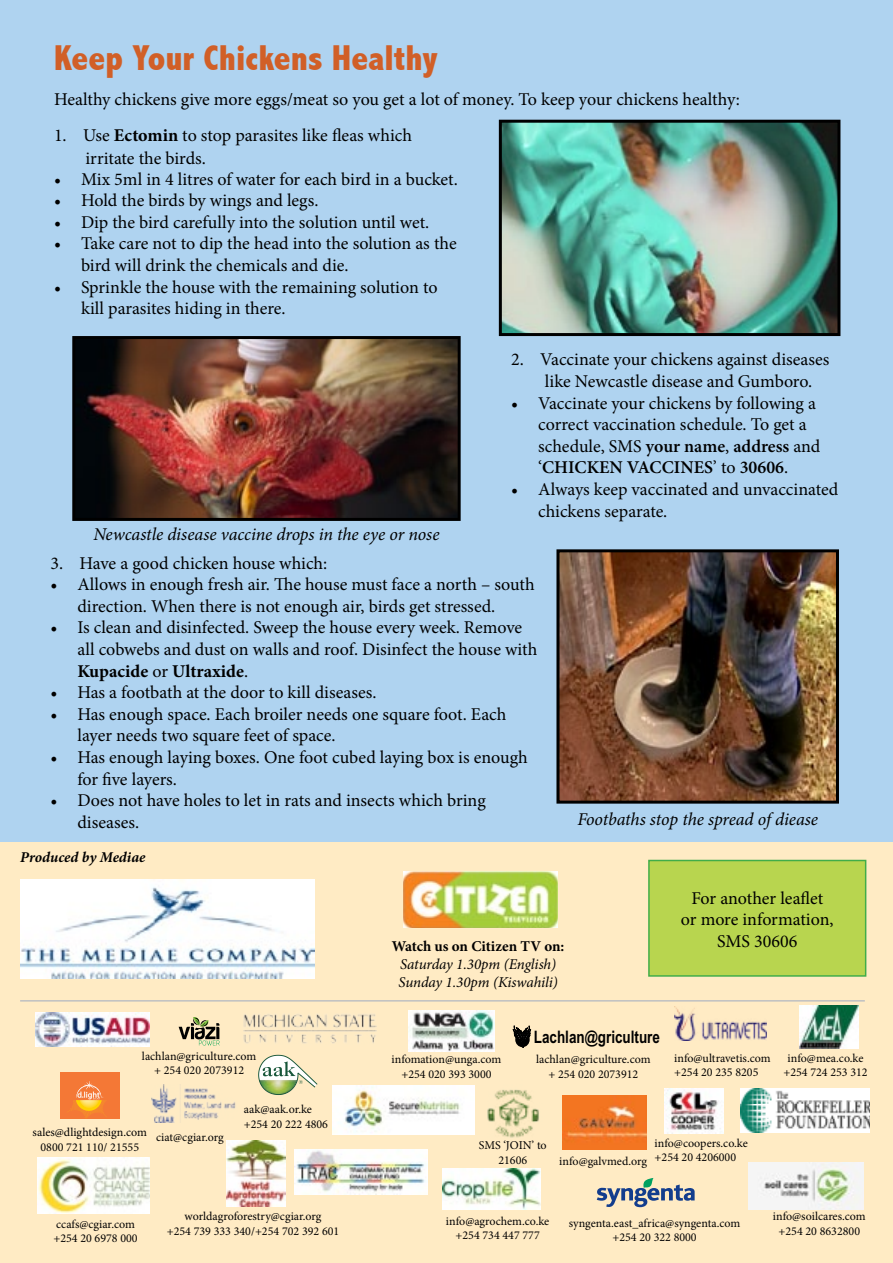
<style>
.page{position:relative;width:893px;height:1263px;background:#fff}
.page>*{position:absolute;margin:0;border:0;box-sizing:border-box;transform-origin:0 0}
.t1{font:800 condensed 36px "Abadi";color:#d15f27}
.t2{font:18px/21.6px "Minion Pro";color:#000}
.t3{font:italic 18px "Minion Pro";letter-spacing:-.005em;color:#000}
.t4{font:700 17.25px "Arial Narrow";color:#000;scale:.95 1}
.t5{font:italic 15px/18px "Minion Pro";letter-spacing:-.01em;color:#000}
.t6{font:700 15px "Minion Pro";letter-spacing:-.005em;color:#000}
.t7{font:italic 700 15px "Minion Pro";letter-spacing:-.005em;color:#000}
.t8{font:12px/14.4px "Minion Pro";color:#000;text-align:center}
.s1{font-weight:700}
.s2{font-weight:600}
</style>
<div class="page">
<div style="left:0;top:0;width:893px;height:842px;background:#afd3f0"></div>
<div style="left:0;top:842px;width:893px;height:421px;background:#ffebc4"></div>
<div style="left:648px;top:860px;width:218px;height:117px;background:#b8d54f;border:2px solid #41ad49"></div>
<hr style="left:20px;top:1000px;width:845px;height:1px;background:#bec0c2">
<img style="left:20px;top:880px;width:295px;height:98px">
<img style="left:403px;top:871px;width:155px;height:57px">
<svg style="left:258px;top:1054px;width:59px;height:41px"></svg>
<img style="left:37px;top:1158px;width:113px;height:56px">
<img style="left:152px;top:1085px;width:86px;height:38px">
<img style="left:664px;top:1088px;width:59px;height:45px">
<img style="left:442px;top:1168px;width:99px;height:41px">
<div style="left:60px;top:1072px;width:59px;height:46px;background:#f47836"></div>
<svg style="left:68px;top:1081px;width:38px;height:37px"></svg>
<img style="left:562px;top:1095px;width:85px;height:55px">
<img style="left:477px;top:1080px;width:66px;height:62px">
<svg style="left:513px;top:1025px;width:18px;height:24px"></svg>
<img style="left:799px;top:1006px;width:59px;height:43px">
<img style="left:244px;top:1013px;width:133px;height:32px">
<img style="left:740px;top:1089px;width:130px;height:43px">
<img style="left:333px;top:1086px;width:142px;height:48px">
<img style="left:748px;top:1163px;width:116px;height:46px">
<svg style="left:597px;top:1178px;width:98px;height:29px;background:#b4b6b1"></svg>
<img style="left:295px;top:1150px;width:133px;height:45px">
<img style="left:674px;top:1006px;width:92px;height:34px">
<img style="left:409px;top:1010px;width:86px;height:41px">
<img style="left:36px;top:1013px;width:113px;height:34px">
<svg style="left:179px;top:1016px;width:41px;height:29px"></svg>
<img style="left:226px;top:1140px;width:60px;height:66px">
<img style="left:503px;top:124px;width:333px;height:208px">
<div style="left:499px;top:120px;width:341px;height:216px;border:3px solid #000"></div>
<img style="left:76px;top:340px;width:381px;height:177px">
<div style="left:72px;top:336px;width:389px;height:185px;border:3px solid #000"></div>
<img style="left:560px;top:553px;width:275px;height:247px">
<div style="left:556px;top:549px;width:283px;height:255px;border:3px solid #000"></div>
<h1 class="t1" style="left:54px;top:38px;width:385px">Keep Your Chickens Healthy</h1>
<p class="t2" style="left:54px;top:89px;width:687px">Healthy chickens give more eggs/meat so you get a lot of money. To keep your chickens healthy:</p>
<p class="t2" style="left:54px;top:125px;width:359px">1. Use <span class="s1">Ectomin</span> to stop parasites like fleas which</p>
<p class="t2" style="left:54px;top:168px;width:405px">• Mix 5ml in 4 litres of water for each bird in a bucket.</p>
<p class="t2" style="left:54px;top:190px;width:266px">• Hold the birds by wings and legs.</p>
<p class="t2" style="left:54px;top:211px;width:377px">• Dip the bird carefully into the solution until wet.</p>
<p class="t2" style="left:81px;top:233px;width:377px;text-indent:-27px">• Take care not to dip the head into the solution as the bird will drink the chemicals and die.</p>
<p class="t2" style="left:81px;top:276px;width:358px;text-indent:-27px">• Sprinkle the house with the remaining solution to kill parasites hiding in there.</p>
<p class="t2" style="left:511px;top:349px;width:320px">2. Vaccinate your chickens against diseases</p>
<p class="t2" style="left:538px;top:392px;width:284px;text-indent:-27px">• Vaccinate your chickens by following a correct vaccination schedule. To get a schedule, SMS <span class="s2">your name</span>, <span class="s2">address</span> and ‘<span class="s2">CHICKEN VACCINES</span>’ to <span class="s2">30606</span>.</p>
<p class="t2" style="left:538px;top:478px;width:302px;text-indent:-27px">• Always keep vaccinated and unvaccinated chickens separate.</p>
<p class="t2" style="left:50px;top:552px;width:278px">3. Have a good chicken house which:</p>
<p class="t2" style="left:77px;top:574px;width:459px;text-indent:-27px">• Allows in enough fresh air. The house must face a north – south direction. When there is not enough air, birds get stressed.</p>
<p class="t2" style="left:77px;top:617px;width:461px;text-indent:-27px">• Is clean and disinfected. Sweep the house every week. Remove all cobwebs and dust on walls and roof. Disinfect the house with<br><span class="s1">Kupacide</span> or <span class="s1">Ultraxide</span>.</p>
<p class="t2" style="left:50px;top:682px;width:328px">• Has a footbath at the door to kill diseases.</p>
<p class="t2" style="left:77px;top:703px;width:430px;text-indent:-27px">• Has enough space. Each broiler needs one square foot. Each layer needs two square feet of space.</p>
<p class="t2" style="left:77px;top:746px;width:452px;text-indent:-27px">• Has enough laying boxes. One foot cubed laying box is enough for five layers.</p>
<p class="t2" style="left:77px;top:790px;width:410px;text-indent:-27px">• Does not have holes to let in rats and insects which bring diseases.</p>
<p class="t2" style="left:85px;top:148px;width:122px">irritate the birds.</p>
<p class="t2" style="left:545px;top:370px;width:269px">like Newcastle disease and Gumboro.</p>
<p class="t3" style="left:93px;top:522px;width:348px">Newcastle disease vaccine drops in the eye or nose</p>
<p class="t3" style="left:577px;top:807px;width:242px">Footbaths stop the spread of diease</p>
<p class="t7" style="left:20px;top:846px;width:127px">Produced by Mediae</p>
<p class="t6" style="left:392px;top:936px;width:174px">Watch us on Citizen TV on:</p>
<p class="t5" style="left:398px;top:956px;width:161px">Saturday 1.30pm (English)<br>Sunday 1.30pm (Kiswahili)</p>
<p class="t4" style="left:534px;top:1024px;width:134px">Lachlan@griculture</p>
<p class="t2" style="left:681px;top:887px;width:154px;text-align:center">For another leaflet<br>or more information,<br>SMS 30606</p>
<p class="t8" style="left:142px;top:1049px;width:116px">lachlan@griculture.com + 254 020 2073912</p>
<p class="t8" style="left:536px;top:1052px;width:116px">lachlan@griculture.com + 254 020 2073912</p>
<p class="t8" style="left:392px;top:1052px;width:111px">infomation@unga.com +254 020 393 3000</p>
<p class="t8" style="left:674px;top:1051px;width:98px;text-align:left">info@ultravetis.com +254 20 235 8205</p>
<p class="t8" style="left:783px;top:1051px;width:86px">info@mea.co.ke +254 724 253 312</p>
<p class="t8" style="left:33px;top:1125px;width:116px">sales@dlightdesign.com<br>0800 721 110/ 21555</p>
<p class="t8" style="left:156px;top:1130px;width:69px">ciat@cgiar.org</p>
<p class="t8" style="left:244px;top:1102px;width:86px;text-align:left">aak@aak.or.ke +254 20 222 4806</p>
<p class="t8" style="left:479px;top:1138px;width:69px">SMS ‘JOIN’ to<br>21606</p>
<p class="t8" style="left:655px;top:1135px;width:95px;text-align:left">info@coopers.co.ke +254 20 4206000</p>
<p class="t8" style="left:559px;top:1154px;width:89px">info@galvmed.org</p>
<p class="t8" style="left:53px;top:1217px;width:86px;text-align:left">ccafs@cgiar.com +254 20 6978 000</p>
<p class="t8" style="left:569px;top:1216px;width:173px">syngenta.east_africa@syngenta.com +254 20 322 8000</p>
<p class="t8" style="left:773px;top:1209px;width:94px">info@soilcares.com +254 20 8632800</p>
<p class="t8" style="left:167px;top:1209px;width:174px">worldagroforestry@cgiar.org<br>+254 739 333 340/+254 702 392 601</p>
<p class="t8" style="left:446px;top:1214px;width:105px">info@agrochem.co.ke +254 734 447 777</p>
</div>
